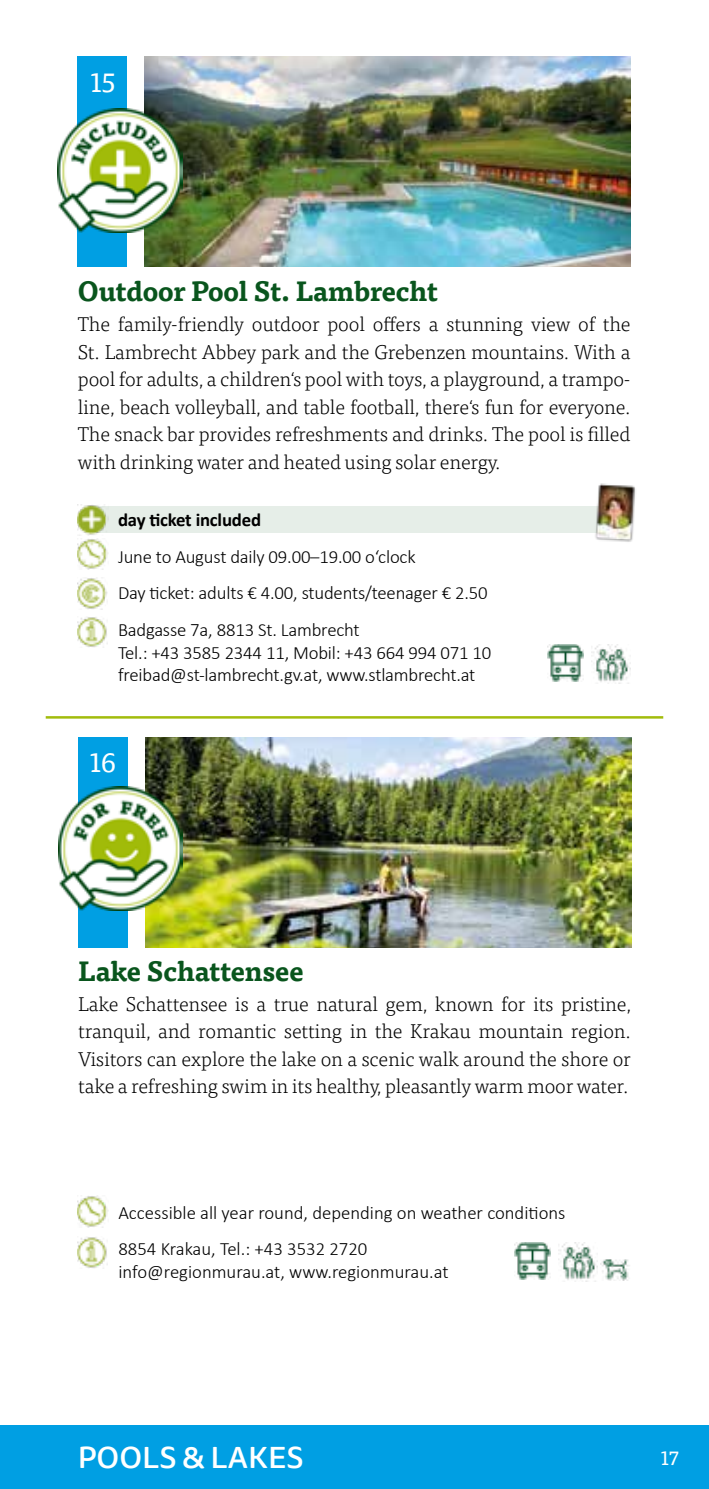
<style>
.page{position:relative;width:709px;height:1489px;background:#fff}
.page>*{position:absolute;margin:0;border:0;box-sizing:border-box;transform-origin:0 0}
.t1{font:500 30px "Tisa Sans Web W03";color:#fff}
.t2{font:700 27.5px "Tisa Pro";letter-spacing:-.01em;color:#09551d}
.t3{font:27.5px "Tisa Pro";color:#fff}
.t4{font:300 20px/27.5px "Tisa Pro";letter-spacing:-.01em;color:#000;text-align:justify}
.t5{font:20px "Tisa Pro";color:#fff}
.t6{font:300 18.75px/36.8px "Calibri";letter-spacing:-.01em;color:#000}
.t7{font:700 18.75px "Calibri";letter-spacing:-.01em;color:#000}
</style>
<div class="page">
<div style="left:0;top:1424px;width:709px;height:64px;background:#009fe3"></div>
<hr style="left:46px;top:716px;width:617px;height:2px;background:#a2bc0c">
<div style="left:78px;top:57px;width:49px;height:210px;background:#009fe3"></div>
<img style="left:145px;top:57px;width:485px;height:210px">
<img style="left:58px;top:108px;width:124px;height:125px">
<div style="left:92px;top:506px;width:538px;height:27px;background:#e6eee8"></div>
<img style="left:78px;top:538px;width:30px;height:32px">
<img style="left:78px;top:577px;width:30px;height:32px">
<img style="left:78px;top:617px;width:29px;height:30px">
<img style="left:78px;top:504px;width:30px;height:31px">
<img style="left:595px;top:483px;width:41px;height:59px">
<img style="left:591px;top:644px;width:39px;height:39px">
<img style="left:547px;top:644px;width:37px;height:37px">
<img style="left:78px;top:1195px;width:30px;height:31px">
<img style="left:78px;top:1237px;width:30px;height:30px">
<img style="left:558px;top:1242px;width:39px;height:39px">
<img style="left:600px;top:1259px;width:30px;height:21px">
<img style="left:514px;top:1242px;width:37px;height:37px">
<div style="left:78px;top:737px;width:50px;height:210px;background:#009fe3"></div>
<img style="left:145px;top:737px;width:486px;height:210px">
<img style="left:58px;top:786px;width:124px;height:124px">
<h2 class="t3" style="left:90px;top:62px;width:27px">15</h2>
<h2 class="t2" style="left:78px;top:269px;width:362px">Outdoor Pool St. Lambrecht</h2>
<p class="t4" style="left:78px;top:309px;width:554px">The family-friendly outdoor pool offers a stunning view of the St. Lambrecht Abbey park and the Grebenzen mountains. With a pool for adults, a children‘s pool with toys, a playground, a trampo&shy;line, beach volleyball, and table football, there‘s fun for everyone.<br>The snack bar provides refreshments and drinks. The pool is filled with drinking water and heated using solar energy.</p>
<p class="t7" style="left:118px;top:506px;width:145px">day ticket included</p>
<p class="t6" style="left:118px;top:538px;width:371px">June to August daily 09.00–19.00 o‘clock<br>Day ticket: adults € 4.00, students/teenager € 2.50<br>Badgasse 7a, 8813 St. Lambrecht</p>
<p class="t6" style="left:118px;top:641px;width:375px;line-height:22.5px">Tel.: +43 3585 2344 11, Mobil: +43 664 994 071 10 freibad@st-lambrecht.gv.at, www.stlambrecht.at</p>
<h2 class="t3" style="left:90px;top:742px;width:28px">16</h2>
<h2 class="t2" style="left:78px;top:948px;width:227px">Lake Schattensee</h2>
<p class="t4" style="left:78px;top:989px;width:554px">Lake Schattensee is a true natural gem, known for its pristine, tranquil, and romantic setting in the Krakau mountain region.<br>Visitors can explore the lake on a scenic walk around the shore or take a refreshing swim in its healthy, pleasantly warm moor water.</p>
<p class="t6" style="left:118px;top:1193px;width:448px">Accessible all year round, depending on weather conditions<br>8854 Krakau, Tel.: +43 3532 2720</p>
<p class="t6" style="left:118px;top:1252px;width:332px">info@regionmurau.at, www.regionmurau.at</p>
<h1 class="t1" style="left:78px;top:1439px;width:227px">POOLS &amp; LAKES</h1>
<p class="t5" style="left:661px;top:1442px;width:20px">17</p>
</div>
